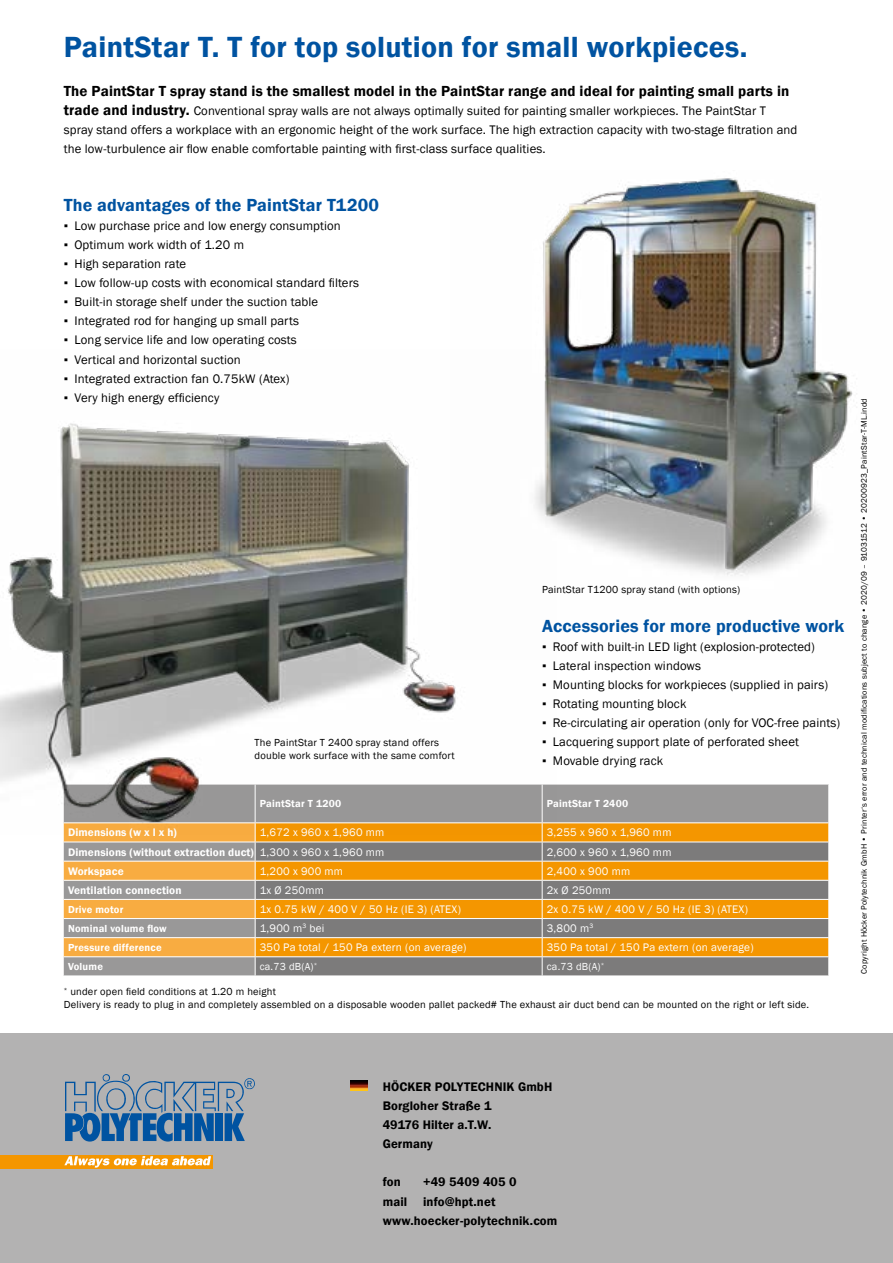
<style>
.page{position:relative;width:893px;height:1263px;background:#fff}
.page>*{position:absolute;margin:0;border:0;box-sizing:border-box;transform-origin:0 0}
.t1{font:600 30px "Franklin Gothic";letter-spacing:.01em;color:#0053a1}
.t2{font:600 18px "Franklin Gothic";letter-spacing:.01em;color:#0053a1}
.t3{font:600 15px "Franklin Gothic";letter-spacing:.01em;color:#000}
.t4{font:12.75px/19.2px "Franklin Gothic";letter-spacing:.01em;color:#000}
.t5{font:600 12.75px/19.2px "Franklin Gothic";letter-spacing:.01em;color:#000}
.t6{font:11.25px "Franklin Gothic";letter-spacing:.02em;color:#fff}
.t7{font:600 11.25px "Franklin Gothic";letter-spacing:.01em;color:#fff}
.t8{font:10.5px/12.8px "Franklin Gothic";letter-spacing:.02em;color:#000}
.t9{font:600 10.5px "Franklin Gothic";letter-spacing:.02em;color:#fff}
.t10{font:10.5px "Franklin Gothic";letter-spacing:.02em;color:#fff}
.t11{font:8.25px "Franklin Gothic";letter-spacing:.02em;color:#000}
.s1{font-weight:600;font-size:15px}
.s2{font-weight:400}
</style>
<div class="page">
<div style="left:0;top:1033px;width:893px;height:230px;background:#b3b2b2"></div>
<img style="left:543px;top:178px;width:314px;height:398px">
<svg style="left:65px;top:1074px;width:190px;height:67px"></svg>
<div style="left:0;top:1155px;width:213px;height:13px;background:#f49600"></div>
<svg style="left:64px;top:1156px;width:147px;height:11px"></svg>
<img style="left:351px;top:1080px;width:17px;height:11px">
<div style="left:556px;top:784px;width:272px;height:38px;background:#999898"></div>
<svg style="left:256px;top:823px;width:572px;height:19px;background:#f49b0d"></svg>
<svg style="left:256px;top:843px;width:572px;height:132px;background:#b08748"></svg>
<hr style="left:255px;top:861px;width:287px;height:1px;background:#fff">
<hr style="left:542px;top:861px;width:287px;height:1px;background:#fff">
<hr style="left:255px;top:880px;width:287px;height:1px;background:#fff">
<hr style="left:542px;top:880px;width:287px;height:1px;background:#fff">
<hr style="left:255px;top:899px;width:287px;height:1px;background:#fff">
<hr style="left:542px;top:899px;width:287px;height:1px;background:#fff">
<hr style="left:255px;top:918px;width:287px;height:1px;background:#fff">
<hr style="left:542px;top:918px;width:287px;height:1px;background:#fff">
<hr style="left:255px;top:937px;width:287px;height:1px;background:#fff">
<hr style="left:542px;top:937px;width:287px;height:1px;background:#fff">
<hr style="left:255px;top:956px;width:287px;height:1px;background:#fff">
<svg style="left:64px;top:834px;width:192px;height:141px;background:#c7a577"></svg>
<hr style="left:542px;top:956px;width:287px;height:1px;background:#fff">
<svg style="left:542px;top:834px;width:1px;height:141px"></svg>
<svg style="left:828px;top:823px;width:1px;height:152px"></svg>
<img style="left:0;top:350px;width:556px;height:484px">
<h1 class="t1" style="left:64px;top:29px;width:685px">PaintStar T. T for top solution for small workpieces.</h1>
<p class="t3" style="left:64px;top:81px;width:727px">The PaintStar T spray stand is the smallest model in the PaintStar range and ideal for painting small parts in</p>
<p class="t4" style="left:64px;top:101px;width:735px"><span class="s1">trade and industry.</span> Conventional spray walls are not always optimally suited for painting smaller workpieces. The PaintStar T spray stand offers a workplace with an ergonomic height of the work surface. The high extraction capacity with two-stage filtration and the low-turbulence air flow enable comfortable painting with first-class surface qualities.</p>
<h2 class="t2" style="left:64px;top:193px;width:317px">The advantages of the PaintStar T1200</h2>
<p class="t4" style="left:64px;top:216px;width:278px">▪ Low purchase price and low energy consumption</p>
<p class="t4" style="left:64px;top:235px;width:182px">▪ Optimum work width of 1.20 m</p>
<p class="t4" style="left:64px;top:254px;width:124px">▪ High separation rate</p>
<p class="t4" style="left:64px;top:273px;width:297px">▪ Low follow-up costs with economical standard filters</p>
<p class="t4" style="left:64px;top:293px;width:256px">▪ Built-in storage shelf under the suction table</p>
<p class="t4" style="left:64px;top:312px;width:237px">▪ Integrated rod for hanging up small parts</p>
<p class="t4" style="left:64px;top:331px;width:234px">▪ Long service life and low operating costs</p>
<p class="t4" style="left:64px;top:350px;width:178px">▪ Vertical and horizontal suction</p>
<p class="t4" style="left:64px;top:369px;width:227px">▪ Integrated extraction fan 0.75kW (Atex)</p>
<p class="t4" style="left:64px;top:388px;width:157px">▪ Very high energy efficiency</p>
<p class="t8" style="left:255px;top:737px;width:202px">The PaintStar T 2400 spray stand offers double work surface with the same comfort</p>
<p class="t8" style="left:542px;top:584px;width:200px">PaintStar T1200 spray stand (with options)</p>
<h2 class="t2" style="left:542px;top:614px;width:304px">Accessories for more productive work</h2>
<p class="t4" style="left:542px;top:637px;width:274px">▪ Roof with built-in LED light (explosion-protected)</p>
<p class="t4" style="left:542px;top:656px;width:160px">▪ Lateral inspection windows</p>
<p class="t4" style="left:542px;top:675px;width:287px">▪ Mounting blocks for workpieces (supplied in pairs)</p>
<p class="t4" style="left:542px;top:694px;width:146px">▪ Rotating mounting block</p>
<p class="t4" style="left:542px;top:714px;width:300px">▪ Re-circulating air operation (only for VOC-free paints)</p>
<p class="t4" style="left:542px;top:733px;width:258px">▪ Lacquering support plate of perforated sheet</p>
<p class="t4" style="left:542px;top:752px;width:122px">▪ Movable drying rack</p>
<p class="t9" style="left:260px;top:797px;width:83px">PaintStar T 1200</p>
<p class="t9" style="left:547px;top:797px;width:83px">PaintStar T 2400</p>
<p class="t7" style="left:68px;top:826px;width:110px">Dimensions (w x l x h)</p>
<p class="t6" style="left:260px;top:826px;width:126px">1,672 x 960 x 1,960 mm</p>
<p class="t6" style="left:547px;top:826px;width:126px">3,255 x 960 x 1,960 mm</p>
<p class="t7" style="left:68px;top:845px;width:318px">Dimensions (without extraction duct) <span class="s2">1,300 x 960 x 1,960 mm</span></p>
<p class="t6" style="left:547px;top:845px;width:126px">2,600 x 960 x 1,960 mm</p>
<p class="t7" style="left:68px;top:864px;width:57px">Workspace</p>
<p class="t6" style="left:260px;top:864px;width:85px">1,200 x 900 mm</p>
<p class="t6" style="left:547px;top:864px;width:85px">2,400 x 900 mm</p>
<p class="t7" style="left:68px;top:883px;width:115px">Ventilation connection</p>
<p class="t6" style="left:260px;top:883px;width:66px">1x Ø 250mm</p>
<p class="t6" style="left:547px;top:883px;width:66px">2x Ø 250mm</p>
<p class="t9" style="left:68px;top:903px;width:57px">Drive motor</p>
<p class="t6" style="left:260px;top:902px;width:203px">1x 0.75 kW / 400 V / 50 Hz (IE 3) (ATEX)</p>
<p class="t6" style="left:547px;top:902px;width:203px">2x 0.75 kW / 400 V / 50 Hz (IE 3) (ATEX)</p>
<p class="t9" style="left:68px;top:922px;width:100px">Nominal volume flow</p>
<p class="t6" style="left:260px;top:921px;width:66px">1,900 m<sup>3</sup> bei</p>
<p class="t6" style="left:547px;top:921px;width:48px">3,800 m<sup>3</sup></p>
<p class="t9" style="left:68px;top:941px;width:95px">Pressure difference</p>
<p class="t6" style="left:260px;top:940px;width:208px">350 Pa total / 150 Pa extern (on average)</p>
<p class="t6" style="left:547px;top:940px;width:208px">350 Pa total / 150 Pa extern (on average)</p>
<p class="t9" style="left:68px;top:960px;width:36px">Volume</p>
<p class="t10" style="left:260px;top:960px;width:59px">ca.73 dB(A)<sup>*</sup></p>
<p class="t10" style="left:547px;top:960px;width:59px">ca.73 dB(A)<sup>*</sup></p>
<p class="t8" style="left:64px;top:985px;width:747px"><sup>*</sup> under open field conditions at 1.20 m height<br>Delivery is ready to plug in and completely assembled on a disposable wooden pallet packed# The exhaust air duct bend can be mounted on the right or left side.</p>
<p class="t11" style="left:859px;top:974px;width:577px;rotate:-90deg">Copyright Höcker Polytechnik GmbH • Printer‘s error and technical modifications subject to change • 2020/09 – 91031512 • 20200923_PaintStar-T-ML.indd</p>
<p class="t5" style="left:383px;top:1077px;width:171px">HÖCKER POLYTECHNIK GmbH<br>Borgloher Straße 1<br>49176 Hilter a.T.W.<br>Germany</p>
<p class="t5" style="left:383px;top:1173px;width:20px">fon</p>
<p class="t5" style="left:383px;top:1173px;width:176px;text-indent:40px">+49 5409 405 0<br>mail info@hpt.net www.hoecker-polytechnik.com</p>
</div>
